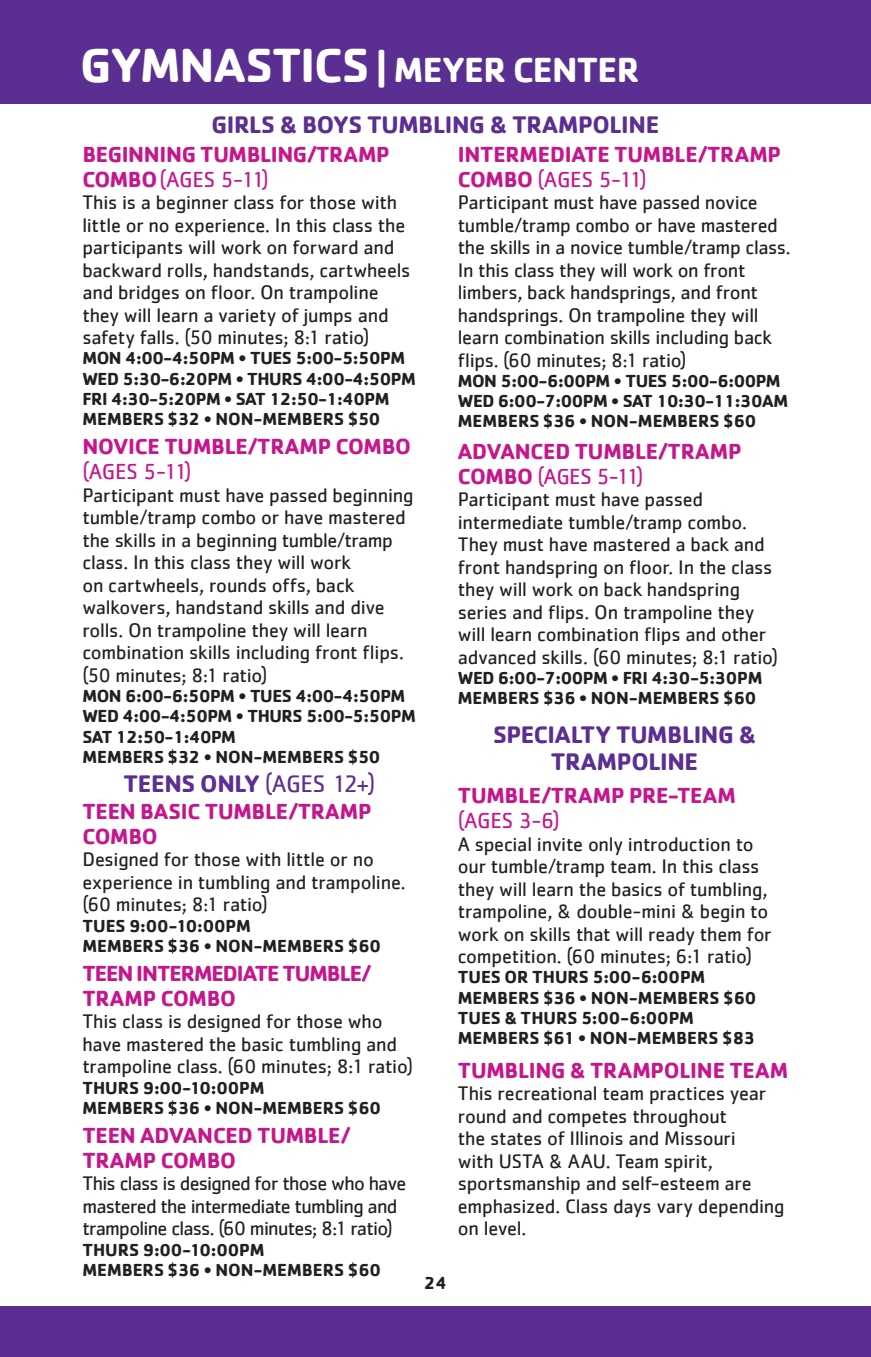
<style>
.page{position:relative;width:871px;height:1357px;background:#fff}
.page>*{position:absolute;margin:0;border:0;box-sizing:border-box;transform-origin:0 0}
.t1{font:700 36px "Cachet";letter-spacing:-.02em;color:#fff}
.t2{font:700 24.75px/27px "Cachet";letter-spacing:-.015em;color:#5b2e91;text-align:center}
.t3{font:700 22.5px/24.8px "Cachet";letter-spacing:-.01em;color:#c5168c}
.t4{font:700 22.5px/24.8px "Cachet";letter-spacing:-.045em;color:#c5168c}
.t5{font:22.5px "Cachet";letter-spacing:-.005em;color:#c5168c}
.t6{font:20.25px/22.5px "Cachet";letter-spacing:-.015em;color:#231f20}
.t7{font:20.25px/22.5px "Cachet";letter-spacing:-.035em;color:#231f20}
.t8{font:700 18px/20.2px "Cachet";letter-spacing:-.025em;color:#231f20}
.t9{font:700 18px/20.2px "Cachet";letter-spacing:-.005em;color:#231f20}
.s1{font-size:49.5px}
.s2{font-size:40.5px}
.s3{font-weight:400}
</style>
<div class="page">
<div style="left:0;top:1306px;width:871px;height:51px;background:#5b2e91"></div>
<div style="left:0;top:0;width:871px;height:103px;background:#5b2e91"></div>
<h1 class="t1" style="left:80px;top:46px;width:561px"><span class="s1">GYMNASTICS</span> <span class="s2">|</span> MEYER CENTER</h1>
<p class="t2" style="left:211px;top:110px;width:449px">GIRLS &amp; BOYS TUMBLING &amp; TRAMPOLINE</p>
<p class="t3" style="left:458px;top:141px;width:325px">INTERMEDIATE TUMBLE/TRAMP<br>COMBO <span class="s3">(AGES 5-11)</span></p>
<p class="t6" style="left:458px;top:191px;width:334px">Participant must have passed novice tumble/tramp combo or have mastered the skills in a novice tumble/tramp class.<br>In this class they will work on front limbers, back handsprings, and front handsprings. On trampoline they will learn combination skills including back flips. (60 minutes; 8:1 ratio)</p>
<p class="t8" style="left:458px;top:370px;width:332px">MON 5:00-6:00PM • TUES 5:00-6:00PM<br>WED 6:00-7:00PM • SAT 10:30-11:30AM<br>MEMBERS $36 • NON-MEMBERS $60</p>
<p class="t3" style="left:458px;top:438px;width:285px">ADVANCED TUMBLE/TRAMP<br>COMBO <span class="s3">(AGES 5-11)</span></p>
<p class="t6" style="left:458px;top:488px;width:322px">Participant must have passed intermediate tumble/tramp combo.<br>They must have mastered a back and front handspring on floor. In the class they will work on back handspring series and flips. On trampoline they will learn combination flips and other advanced skills. (60 minutes; 8:1 ratio)</p>
<p class="t9" style="left:458px;top:667px;width:306px">WED 6:00-7:00PM • FRI 4:30-5:30PM<br>MEMBERS $36 • NON-MEMBERS $60</p>
<p class="t2" style="left:493px;top:720px;width:264px">SPECIALTY TUMBLING &amp;<br>TRAMPOLINE</p>
<p class="t3" style="left:458px;top:782px;width:279px">TUMBLE/TRAMP PRE-TEAM</p>
<p class="t5" style="left:458px;top:807px;width:104px">(AGES 3-6)</p>
<p class="t6" style="left:458px;top:832px;width:315px">A special invite only introduction to our tumble/tramp team. In this class they will learn the basics of tumbling, trampoline, &amp; double-mini &amp; begin to work on skills that will ready them for competition. (60 minutes; 6:1 ratio)</p>
<p class="t9" style="left:458px;top:966px;width:300px">TUES OR THURS 5:00-6:00PM<br>MEMBERS $36 • NON-MEMBERS $60<br>TUES &amp; THURS 5:00-6:00PM<br>MEMBERS $61 • NON-MEMBERS $83</p>
<p class="t3" style="left:458px;top:1057px;width:332px">TUMBLING &amp; TRAMPOLINE TEAM</p>
<p class="t6" style="left:458px;top:1082px;width:328px">This recreational team practices year round and competes throughout<br>the states of Illinois and Missouri<br>with USTA &amp; AAU. Team spirit, sportsmanship and self-esteem are emphasized. Class days vary depending on level.</p>
<p class="t3" style="left:82px;top:141px;width:309px">BEGINNING TUMBLING/TRAMP<br>COMBO <span class="s3">(AGES 5-11)</span></p>
<p class="t6" style="left:82px;top:191px;width:329px">This is a beginner class for those with little or no experience. In this class the participants will work on forward and backward rolls, handstands, cartwheels and bridges on floor. On trampoline they will learn a variety of jumps and safety falls. (50 minutes; 8:1 ratio)</p>
<p class="t8" style="left:82px;top:348px;width:335px">MON 4:00-4:50PM • TUES 5:00-5:50PM WED 5:30-6:20PM • THURS 4:00-4:50PM FRI 4:30-5:20PM • SAT 12:50-1:40PM MEMBERS $32 • NON-MEMBERS $50</p>
<p class="t3" style="left:82px;top:434px;width:330px">NOVICE TUMBLE/TRAMP COMBO</p>
<p class="t5" style="left:82px;top:459px;width:111px">(AGES 5-11)</p>
<p class="t6" style="left:82px;top:483px;width:333px">Participant must have passed beginning tumble/tramp combo or have mastered the skills in a beginning tumble/tramp class. In this class they will work<br>on cartwheels, rounds offs, back walkovers, handstand skills and dive rolls. On trampoline they will learn combination skills including front flips. (50 minutes; 8:1 ratio)</p>
<p class="t8" style="left:82px;top:685px;width:335px">MON 6:00-6:50PM • TUES 4:00-4:50PM<br>WED 4:00-4:50PM • THURS 5:00-5:50PM<br>SAT 12:50-1:40PM<br>MEMBERS $32 • NON-MEMBERS $50</p>
<p class="t2" style="left:124px;top:769px;width:253px">TEENS ONLY <span class="s3">(AGES 12+)</span></p>
<p class="t3" style="left:82px;top:798px;width:291px">TEEN BASIC TUMBLE/TRAMP<br>COMBO</p>
<p class="t6" style="left:82px;top:848px;width:325px">Designed for those with little or no experience in tumbling and trampoline. (60 minutes; 8:1 ratio)</p>
<p class="t9" style="left:82px;top:915px;width:300px">TUES 9:00-10:00PM<br>MEMBERS $36 • NON-MEMBERS $60</p>
<p class="t4" style="left:82px;top:960px;width:289px">TEEN INTERMEDIATE TUMBLE/<br>TRAMP COMBO</p>
<p class="t6" style="left:82px;top:1010px;width:332px">This class is designed for those who have mastered the basic tumbling and trampoline class. (60 minutes; 8:1 ratio)</p>
<p class="t9" style="left:82px;top:1077px;width:300px">THURS 9:00-10:00PM<br>MEMBERS $36 • NON-MEMBERS $60</p>
<p class="t3" style="left:82px;top:1122px;width:268px">TEEN ADVANCED TUMBLE/<br>TRAMP COMBO</p>
<p class="t7" style="left:82px;top:1172px;width:325px">This class is designed for those who have mastered the intermediate tumbling and trampoline class. (60 minutes; 8:1 ratio)</p>
<p class="t9" style="left:82px;top:1239px;width:300px">THURS 9:00-10:00PM<br>MEMBERS $36 • NON-MEMBERS $60</p>
<p class="t9" style="left:424px;top:1271px;width:24px">24</p>
</div>
